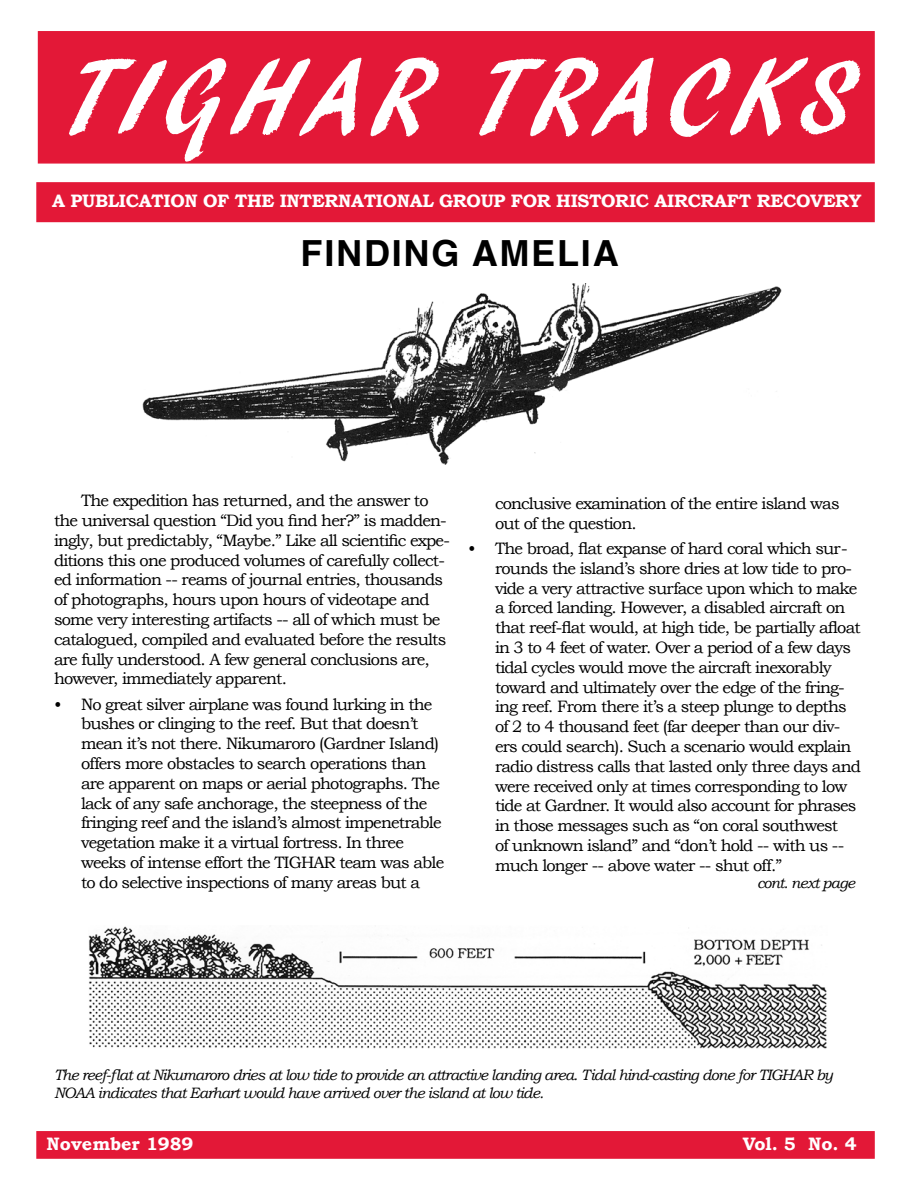
<style>
.page{position:relative;width:918px;height:1188px;background:#fff}
.page>*{position:absolute;margin:0;border:0;box-sizing:border-box;transform-origin:0 0}
.t1{font:123px "Pendry Script Std";letter-spacing:.1em;color:#fff}
.t2{font:700 36px "Helvetica";letter-spacing:.05em;color:#000}
.t3{font:700 18px "Bookman Old Style";letter-spacing:-.02em;color:#fff}
.t4{font:700 18px "Bookman Old Style";color:#fff}
.t5{font:16.5px/19.8px "Bookman Old Style";letter-spacing:-.05em;color:#000}
.t6{font:italic 15px/18px "Bookman Old Style";letter-spacing:-.05em;color:#000}
</style>
<div class="page">
<div style="left:38px;top:31px;width:837px;height:133px;background:#e31837;border:2px solid #e31837"></div>
<div style="left:36px;top:182px;width:839px;height:40px;background:#e31837;border:2px solid #e31837"></div>
<div style="left:36px;top:1131px;width:839px;height:28px;background:#e31837;border:2px solid #e31837"></div>
<img style="left:142px;top:284px;width:640px;height:181px">
<img style="left:89px;top:926px;width:738px;height:123px">
<h1 class="t1" style="left:63px;top:32px;width:790px">TIGHAR TRACKS</h1>
<p class="t3" style="left:52px;top:191px;width:811px">A PUBLICATION OF THE INTERNATIONAL GROUP FOR HISTORIC AIRCRAFT RECOVERY</p>
<h2 class="t2" style="left:301px;top:221px;width:320px">FINDING AMELIA</h2>
<p class="t5" style="left:54px;top:491px;width:397px;text-indent:27px">The expedition has returned, and the answer to the universal question “Did you find her?” is madden&shy;ingly, but predictably, “Maybe.” Like all scientific expe&shy;ditions this one produced volumes of carefully collect&shy;ed information -- reams of journal entries, thousands of photographs, hours upon hours of videotape and some very interesting artifacts -- all of which must be catalogued, compiled and evaluated before the results are fully understood. A few general conclusions are, however, immediately apparent.</p>
<p class="t5" style="left:81px;top:694px;width:365px;text-indent:-27px">• No great silver airplane was found lurking in the bushes or clinging to the reef. But that doesn’t mean it’s not there. Nikumaroro (Gardner Island) offers more obstacles to search operations than are apparent on maps or aerial photographs. The lack of any safe anchorage, the steepness of the fringing reef and the island’s almost impenetrable vegetation make it a virtual fortress. In three weeks of intense effort the TIGHAR team was able to do selective inspections of many areas but a</p>
<p class="t5" style="left:495px;top:493px;width:346px">conclusive examination of the entire island was out of the question.</p>
<p class="t5" style="left:495px;top:538px;width:368px;text-indent:-27px">• The broad, flat expanse of hard coral which sur&shy;rounds the island’s shore dries at low tide to pro&shy;vide a very attractive surface upon which to make a forced landing. However, a disabled aircraft on that reef-flat would, at high tide, be partially afloat in 3 to 4 feet of water. Over a period of a few days tidal cycles would move the aircraft inexorably toward and ultimately over the edge of the fring&shy;ing reef. From there it’s a steep plunge to depths of 2 to 4 thousand feet (far deeper than our div&shy;ers could search). Such a scenario would explain radio distress calls that lasted only three days and were received only at times corresponding to low tide at Gardner. It would also account for phrases in those messages such as “on coral southwest<br>of unknown island” and “don’t hold -- with us -- much longer -- above water -- shut off.”</p>
<p class="t6" style="left:757px;top:874px;width:100px">cont. next page</p>
<p class="t6" style="left:54px;top:1066px;width:781px">The reef-flat at Nikumaroro dries at low tide to provide an attractive landing area. Tidal hind-casting done for TIGHAR by<br>NOAA indicates that Earhart would have arrived over the island at low tide.</p>
<p class="t4" style="left:47px;top:1133px;width:148px">November 1989</p>
<p class="t3" style="left:743px;top:1133px;width:115px">Vol. 5 No. 4</p>
</div>
